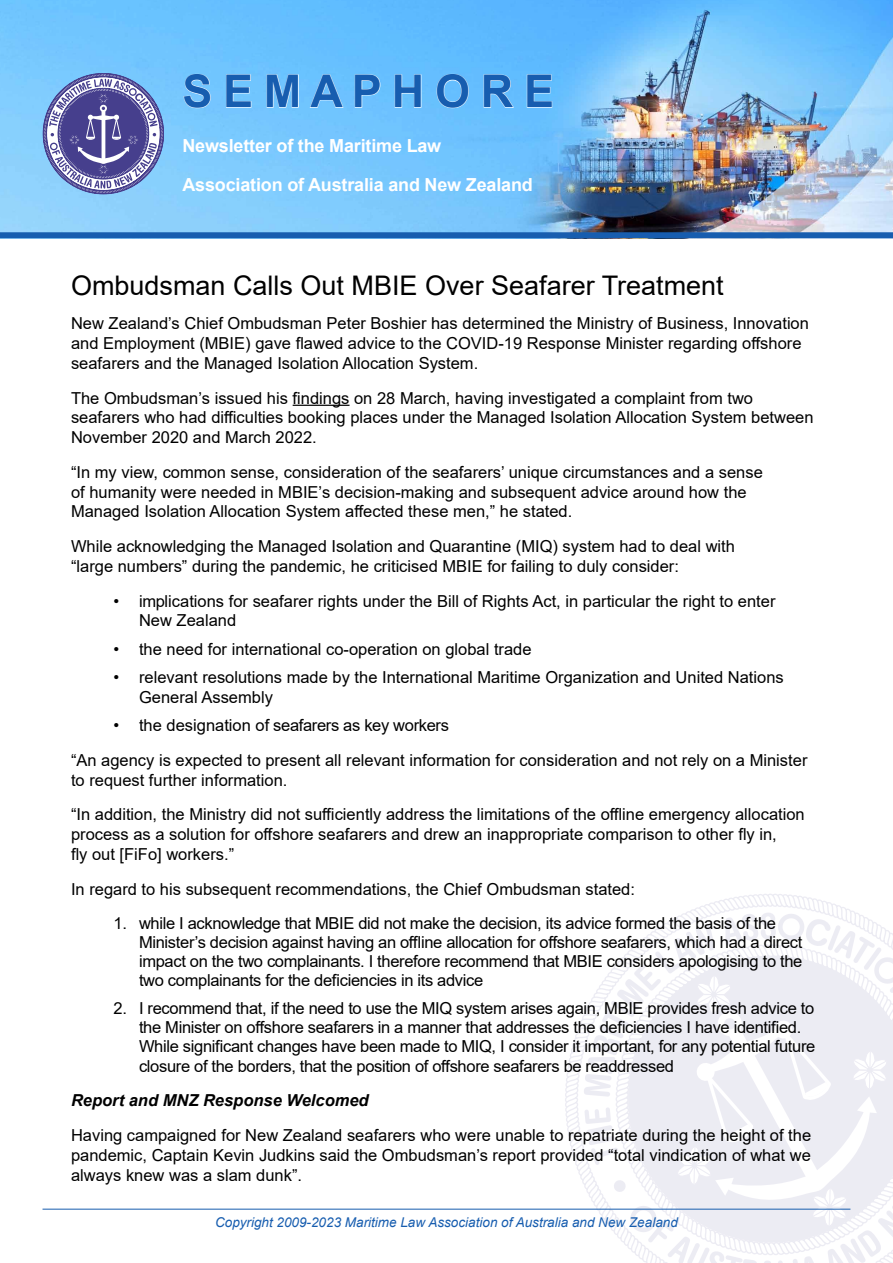
<style>
.page{position:relative;width:893px;height:1263px;background:#fff}
.page>*{position:absolute;margin:0;border:0;box-sizing:border-box;transform-origin:0 0}
.t1{font:700 45px "Arial";color:#175daf}
.t2{font:27px "Arial";color:#000}
.t3{font:700 18px/39px "Arial";letter-spacing:-.01em;color:#fff}
.t4{font:16.5px/19.8px "Arial";color:#000}
.t5{font:16.5px/19.2px "Arial";letter-spacing:-.02em;color:#000}
.t6{font:italic 700 16.5px "Arial";color:#000}
.t7{font:italic 13.5px "Arial";color:#175daf}
</style>
<div class="page">
<svg style="left:564px;top:1015px;width:20px;height:194px"></svg>
<svg style="left:697px;top:894px;width:148px;height:14px"></svg>
<svg style="left:584px;top:912px;width:309px;height:351px"></svg>
<hr style="left:43px;top:1209px;width:807px;height:1px;background:#175daf">
<img style="left:0;top:0;width:893px;height:232px">
<svg style="left:43px;top:73px;width:121px;height:121px;background:#7b87bd"></svg>
<div style="left:0;top:232px;width:893px;height:6px;background:#175daf"></div>
<svg style="left:183px;top:74px;width:28px;height:34px"></svg>
<svg style="left:226px;top:74px;width:26px;height:34px"></svg>
<svg style="left:266px;top:74px;width:33px;height:34px"></svg>
<svg style="left:309px;top:74px;width:35px;height:34px"></svg>
<svg style="left:354px;top:74px;width:27px;height:34px"></svg>
<svg style="left:394px;top:74px;width:28px;height:34px"></svg>
<svg style="left:436px;top:74px;width:33px;height:34px"></svg>
<svg style="left:483px;top:74px;width:31px;height:34px"></svg>
<svg style="left:526px;top:74px;width:26px;height:34px"></svg>
<hr style="left:293px;top:405px;width:57px;height:1px;background:#000">
<h1 class="t1" style="left:182px;top:60px;width:373px">S E M A P H O R E</h1>
<p class="t3" style="left:182px;top:126px;width:352px">Newsletter of the Maritime Law<br>Association of Australia and New Zealand</p>
<h2 class="t2" style="left:71px;top:266px;width:654px">Ombudsman Calls Out MBIE Over Seafarer Treatment</h2>
<p class="t4" style="left:71px;top:313px;width:739px">New Zealand’s Chief Ombudsman Peter Boshier has determined the Ministry of Business, Innovation and Employment (MBIE) gave flawed advice to the COVID-19 Response Minister regarding offshore seafarers and the Managed Isolation Allocation System.</p>
<p class="t4" style="left:71px;top:388px;width:744px">The Ombudsman’s issued his findings on 28 March, having investigated a complaint from two seafarers who had difficulties booking places under the Managed Isolation Allocation System between<br>November 2020 and March 2022.</p>
<p class="t4" style="left:71px;top:462px;width:693px">“In my view, common sense, consideration of the seafarers’ unique circumstances and a sense of humanity were needed in MBIE’s decision-making and subsequent advice around how the<br>Managed Isolation Allocation System affected these men,” he stated.</p>
<p class="t4" style="left:71px;top:536px;width:665px">While acknowledging the Managed Isolation and Quarantine (MIQ) system had to deal with “large numbers” during the pandemic, he criticised MBIE for failing to duly consider:</p>
<p class="t4" style="left:139px;top:591px;width:638px;text-indent:-26px">• implications for seafarer rights under the Bill of Rights Act, in particular the right to enter<br>New Zealand</p>
<p class="t4" style="left:114px;top:639px;width:420px">• the need for international co-operation on global trade</p>
<p class="t4" style="left:139px;top:667px;width:646px;text-indent:-26px">• relevant resolutions made by the International Maritime Organization and United Nations<br>General Assembly</p>
<p class="t4" style="left:71px;top:708px;width:738px;line-height:34.7px;text-indent:43px">• the designation of seafarers as key workers<br>“An agency is expected to present all relevant information for consideration and not rely on a Minister</p>
<p class="t4" style="left:71px;top:762px;width:735px;line-height:34.7px">to request further information.<br>“In addition, the Ministry did not sufficiently address the limitations of the offline emergency allocation</p>
<p class="t4" style="left:71px;top:824px;width:707px">process as a solution for offshore seafarers and drew an inappropriate comparison to other fly in, fly out [FiFo] workers.”</p>
<p class="t4" style="left:71px;top:879px;width:566px">In regard to his subsequent recommendations, the Chief Ombudsman stated:</p>
<p class="t5" style="left:139px;top:913px;width:665px;text-indent:-26px">1. while I acknowledge that MBIE did not make the decision, its advice formed the basis of the Minister’s decision against having an offline allocation for offshore seafarers, which had a direct impact on the two complainants. I therefore recommend that MBIE considers apologising to the two complainants for the deficiencies in its advice</p>
<p class="t5" style="left:139px;top:998px;width:678px;text-indent:-26px">2. I recommend that, if the need to use the MIQ system arises again, MBIE provides fresh advice to the Minister on offshore seafarers in a manner that addresses the deficiencies I have identified.<br>While significant changes have been made to MIQ, I consider it important, for any potential future closure of the borders, that the position of offshore seafarers be readdressed</p>
<p class="t6" style="left:71px;top:1089px;width:299px">Report and MNZ Response Welcomed</p>
<p class="t4" style="left:71px;top:1125px;width:742px;text-align:justify">Having campaigned for New Zealand seafarers who were unable to repatriate during the height of the pandemic, Captain Kevin Judkins said the Ombudsman’s report provided “total vindication of what we always knew was a slam dunk”.</p>
<p class="t7" style="left:215px;top:1213px;width:464px">Copyright 2009-2023 Maritime Law Association of Australia and New Zealand</p>
</div>
